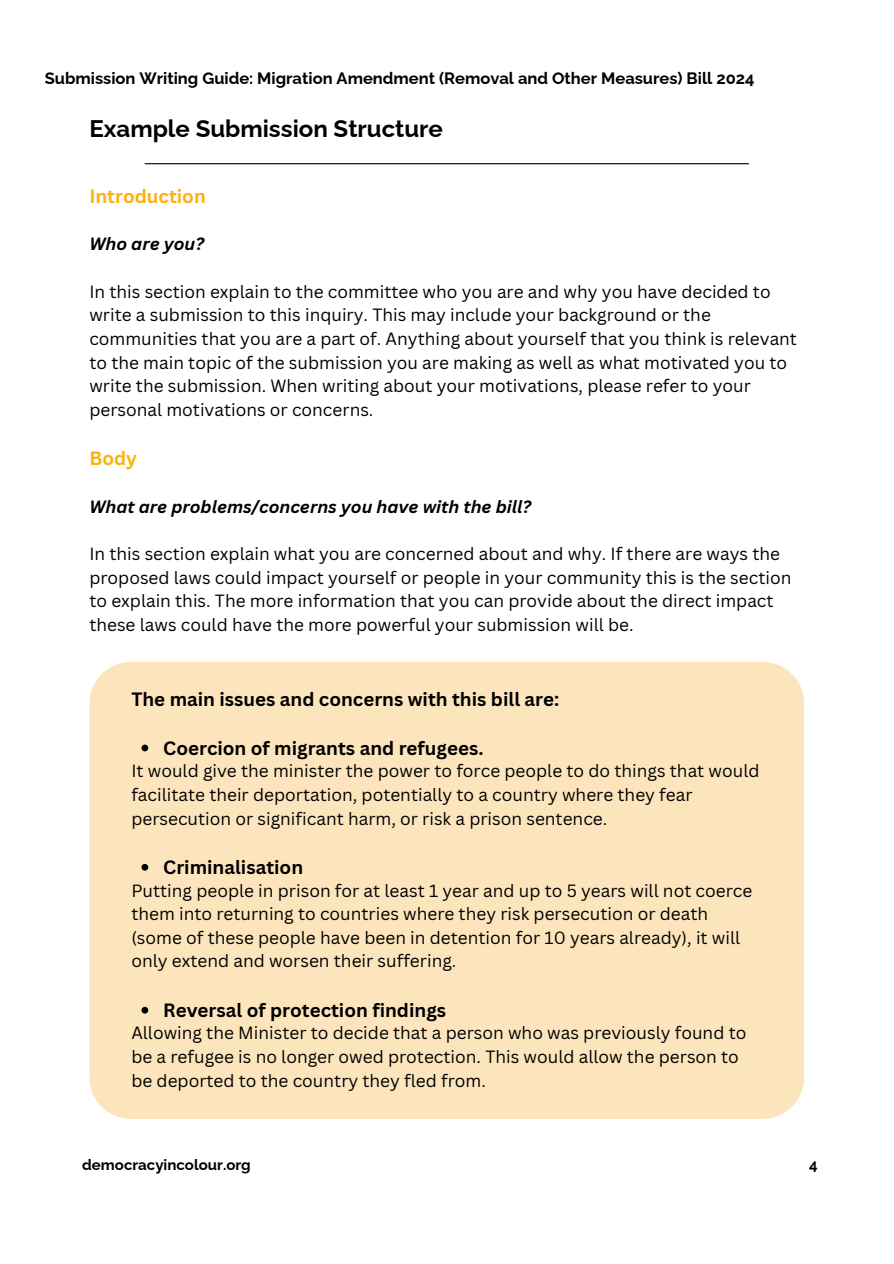
<style>
.page{position:relative;width:894px;height:1264px;background:#fff}
.page>*{position:absolute;margin:0;border:0;box-sizing:border-box;transform-origin:0 0}
.t1{font:700 24px "Raleway";color:#000}
.t2{font:700 18.75px "Canva Sans";color:#000}
.t3{font:700 18.75px "Canva Sans";color:#fcb10b}
.t4{font:17.25px/23.7px "Canva Sans";color:#000}
.t5{font:italic 700 17.25px "Canva Sans";color:#000}
.t6{font:700 16.5px "Raleway";color:#000}
.t7{font:700 15px "Raleway";color:#000}
</style>
<div class="page">
<div style="left:89px;top:662px;width:714px;height:456px;background:#fce5bc"></div>
<svg style="left:141px;top:744px;width:7px;height:7px"></svg>
<svg style="left:141px;top:863px;width:7px;height:7px"></svg>
<svg style="left:141px;top:1006px;width:7px;height:7px"></svg>
<hr style="left:145px;top:163px;width:603px;height:1px;background:#000">
<p class="t6" style="left:45px;top:69px;width:711px">Submission Writing Guide: Migration Amendment (Removal and Other Measures) Bill 2024</p>
<h1 class="t1" style="left:89px;top:115px;width:355px">Example Submission Structure</h1>
<p class="t3" style="left:89px;top:183px;width:118px">Introduction</p>
<p class="t5" style="left:89px;top:232px;width:116px">Who are you?</p>
<p class="t4" style="left:89px;top:279px;width:709px">In this section explain to the committee who you are and why you have decided to write a submission to this inquiry. This may include your background or the communities that you are a part of. Anything about yourself that you think is relevant to the main topic of the submission you are making as well as what motivated you to write the submission. When writing about your motivations, please refer to your personal motivations or concerns.</p>
<p class="t3" style="left:89px;top:445px;width:49px">Body</p>
<p class="t5" style="left:89px;top:494px;width:443px">What are problems/concerns you have with the bill?</p>
<p class="t4" style="left:89px;top:541px;width:703px">In this section explain what you are concerned about and why. If there are ways the proposed laws could impact yourself or people in your community this is the section to explain this. The more information that you can provide about the direct impact these laws could have the more powerful your submission will be.</p>
<p class="t2" style="left:131px;top:686px;width:429px">The main issues and concerns with this bill are:</p>
<p class="t2" style="left:163px;top:734px;width:322px">Coercion of migrants and refugees.</p>
<p class="t4" style="left:131px;top:758px;width:629px">It would give the minister the power to force people to do things that would facilitate their deportation, potentially to a country where they fear persecution or significant harm, or risk a prison sentence.</p>
<p class="t2" style="left:163px;top:854px;width:141px">Criminalisation</p>
<p class="t4" style="left:131px;top:878px;width:622px">Putting people in prison for at least 1 year and up to 5 years will not coerce them into returning to countries where they risk persecution or death (some of these people have been in detention for 10 years already), it will only extend and worsen their suffering.</p>
<p class="t2" style="left:163px;top:996px;width:284px">Reversal of protection findings</p>
<p class="t4" style="left:131px;top:1020px;width:616px">Allowing the Minister to decide that a person who was previously found to be a refugee is no longer owed protection. This would allow the person to be deported to the country they fled from.</p>
<p class="t7" style="left:82px;top:1155px;width:170px">democracyincolour.org</p>
<p class="t7" style="left:808px;top:1155px;width:10px">4</p>
</div>
